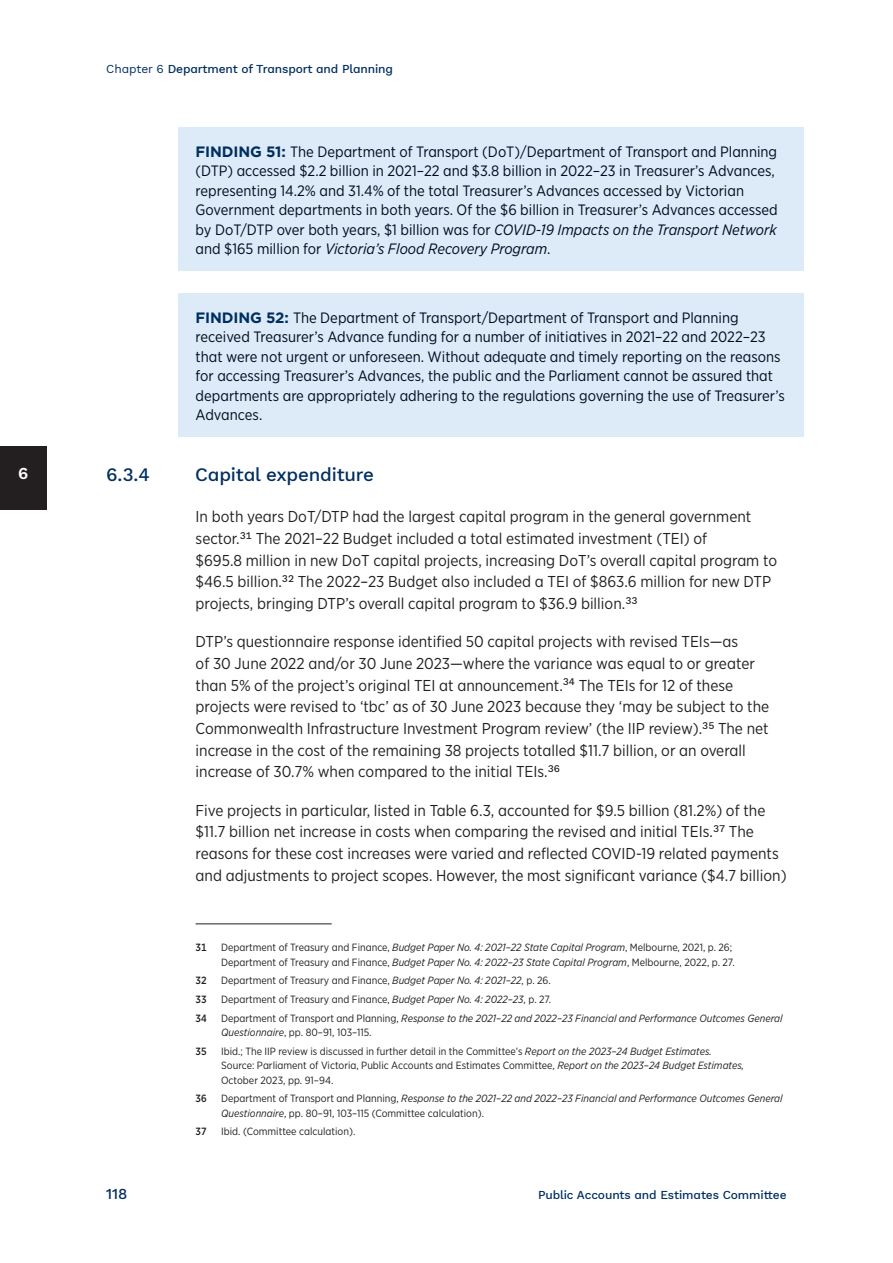
<style>
.page{position:relative;width:893px;height:1263px;background:#fff}
.page>*{position:absolute;margin:0;border:0;box-sizing:border-box;transform-origin:0 0}
.t1{font:500 18.75px "Work Sans";letter-spacing:-.01em;color:#002e60}
.t2{font:600 16.5px "Work Sans";color:#fff}
.Body{font:15.75px/21.6px "Gotham Narrow";color:#231f20}
.t3{font:15px/19.5px "Gotham Narrow";color:#000a1d}
.t4{font:500 15px "Work Sans";color:#002e60}
.t5{font:500 12px "Work Sans";letter-spacing:-.01em;color:#002e60}
.Footnote{font:10.5px/14.4px "Gotham Narrow";color:#231f20}
.Footnote-2{font:italic 10.5px/14.4px "Gotham Narrow";color:#231f20}
.Footnote-3{font:500 10.5px "Gotham Narrow";color:#231f20}
.s1{font-weight:400}
.s2{font-family:"Gotham";font-weight:700;color:#002e60}
.s3{font-style:italic}
.s4{font-style:normal}
</style>
<div class="page">
<div style="left:0;top:446px;width:47px;height:64px;background:#231f20"></div>
<div style="left:179px;top:128px;width:625px;height:143px;background:#dcebf7"></div>
<div style="left:179px;top:293px;width:625px;height:144px;background:#dcebf7"></div>
<hr style="left:196px;top:923px;width:136px;height:1px;background:#231f20">
<p class="t2" style="left:18px;top:461px;width:12px">6</p>
<p class="t5" style="left:106px;top:60px;width:288px"><span class="s1">Chapter 6</span> Department of Transport and Planning</p>
<p class="t3" style="left:196px;top:141px;width:584px"><span class="s2">FINDING 51:</span> The Department of Transport (DoT)/Department of Transport and Planning (DTP) accessed $2.2 billion in 2021–22 and $3.8 billion in 2022–23 in Treasurer’s Advances, representing 14.2% and 31.4% of the total Treasurer’s Advances accessed by Victorian Government departments in both years. Of the $6 billion in Treasurer’s Advances accessed by DoT/DTP over both years, $1 billion was for <span class="s3">COVID‑19 Impacts on the Transport Network </span>and $165 million for <span class="s3">Victoria’s Flood Recovery Program</span>.</p>
<p class="t3" style="left:196px;top:307px;width:591px"><span class="s2">FINDING 52:</span> The Department of Transport/Department of Transport and Planning received Treasurer’s Advance funding for a number of initiatives in 2021–22 and 2022–23 that were not urgent or unforeseen. Without adequate and timely reporting on the reasons for accessing Treasurer’s Advances, the public and the Parliament cannot be assured that departments are appropriately adhering to the regulations governing the use of Treasurer’s Advances.</p>
<p class="t1" style="left:106px;top:460px;width:45px">6.3.4</p>
<p class="t1" style="left:195px;top:460px;width:180px">Capital expenditure</p>
<p class="Body" style="left:196px;top:506px;width:583px">In both years DoT/DTP had the largest capital program in the general government sector.<sup>31</sup> The 2021–22 Budget included a total estimated investment (TEI) of<br>$695.8 million in new DoT capital projects, increasing DoT’s overall capital program to $46.5 billion.<sup>32</sup> The 2022–23 Budget also included a TEI of $863.6 million for new DTP projects, bringing DTP’s overall capital program to $36.9 billion.<sup>33</sup></p>
<p class="Body" style="left:196px;top:631px;width:575px">DTP’s questionnaire response identified 50 capital projects with revised TEIs—as<br>of 30 June 2022 and/or 30 June 2023—where the variance was equal to or greater than 5% of the project’s original TEI at announcement.<sup>34</sup> The TEIs for 12 of these projects were revised to ‘tbc’ as of 30 June 2023 because they ‘may be subject to the Commonwealth Infrastructure Investment Program review’ (the IIP review).<sup>35</sup> The net increase in the cost of the remaining 38 projects totalled $11.7 billion, or an overall increase of 30.7% when compared to the initial TEIs.<sup>36</sup></p>
<p class="Body" style="left:196px;top:799px;width:593px">Five projects in particular, listed in Table 6.3, accounted for $9.5 billion (81.2%) of the $11.7 billion net increase in costs when comparing the revised and initial TEIs.<sup>37</sup> The reasons for these cost increases were varied and reflected COVID‑19 related payments and adjustments to project scopes. However, the most significant variance ($4.7 billion)</p>
<p class="Footnote-3" style="left:196px;top:941px;width:13px">31</p>
<p class="Footnote" style="left:221px;top:940px;width:515px">Department of Treasury and Finance, <span class="s3">Budget Paper No. 4: 2021–22 State Capital Program</span>, Melbourne, 2021, p. 26;<br>Department of Treasury and Finance, <span class="s3">Budget Paper No. 4: 2022–23 State Capital Program</span>, Melbourne, 2022, p. 27.</p>
<p class="Footnote-3" style="left:196px;top:974px;width:13px">32</p>
<p class="Footnote" style="left:221px;top:973px;width:331px">Department of Treasury and Finance, <span class="s3">Budget Paper No. 4: 2021–22</span>, p. 26.</p>
<p class="Footnote-3" style="left:196px;top:992px;width:13px">33</p>
<p class="Footnote" style="left:221px;top:992px;width:332px">Department of Treasury and Finance, <span class="s3">Budget Paper No. 4: 2022–23</span>, p. 27.</p>
<p class="Footnote-3" style="left:196px;top:1011px;width:13px">34</p>
<p class="Footnote-2" style="left:221px;top:1010px;width:563px"><span class="s4">Department of Transport and Planning,</span> Response to the 2021–22 and 2022–23 Financial and Performance Outcomes General<br>Questionnaire<span class="s4">, pp. 80–91, 103–115.</span></p>
<p class="Footnote-3" style="left:196px;top:1044px;width:13px">35</p>
<p class="Footnote" style="left:221px;top:1043px;width:525px">Ibid.; The IIP review is discussed in further detail in the Committee’s <span class="s3">Report on the 2023–24 Budget Estimates.<br></span>Source: Parliament of Victoria, Public Accounts and Estimates Committee, <span class="s3">Report on the 2023–24 Budget Estimates,<br></span>October 2023, pp. 91–94.</p>
<p class="Footnote-3" style="left:196px;top:1092px;width:13px">36</p>
<p class="Footnote-2" style="left:221px;top:1091px;width:563px"><span class="s4">Department of Transport and Planning,</span> Response to the 2021–22 and 2022–23 Financial and Performance Outcomes General<br>Questionnaire<span class="s4">, pp. 80–91, 103–115 (Committee calculation).</span></p>
<p class="Footnote-3" style="left:196px;top:1125px;width:13px">37</p>
<p class="Footnote" style="left:221px;top:1124px;width:136px">Ibid. (Committee calculation).</p>
<p class="t4" style="left:106px;top:1183px;width:23px">118</p>
<p class="t5" style="left:538px;top:1186px;width:250px">Public Accounts and Estimates Committee</p>
</div>
